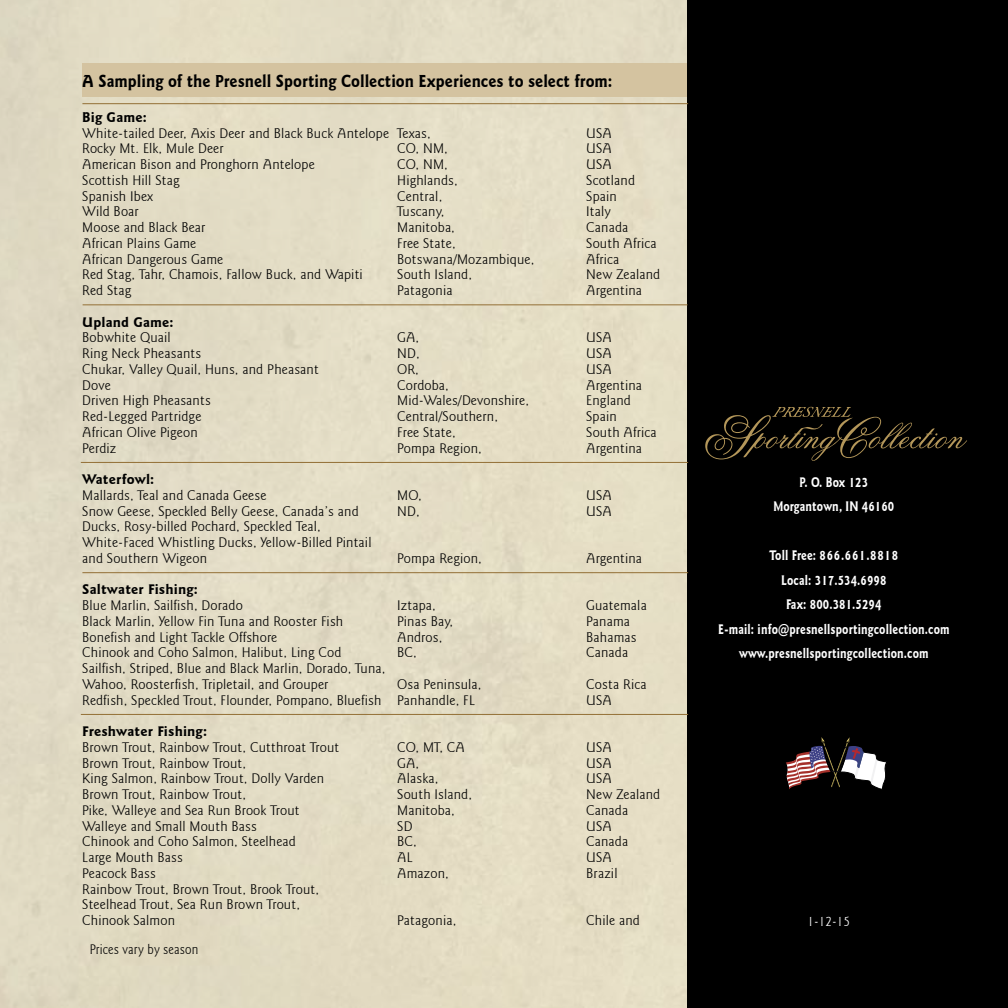
<style>
.page{position:relative;width:1008px;height:1008px;background:#fff}
.page>*{position:absolute;margin:0;border:0;box-sizing:border-box;transform-origin:0 0}
.t1{font:700 17.5px "Goudy Sans IT Cby BT";color:#000;scale:.9 1}
.t2{font:300 14px/15.8px "Goudy Sans IT Cby BT";letter-spacing:.01em;color:#000}
.t3{font:700 14px/24.5px "Goudy Sans IT Cby BT";letter-spacing:.01em;color:#fff;text-align:center;scale:.8 1}
.t4{font:700 14px "Goudy Sans IT Cby BT";letter-spacing:.01em;color:#000}
.t5{font:300 14px "Goudy Sans IT Cby BT";letter-spacing:.01em;color:#000;scale:.9 1}
.t6{font:300 14px "Goudy Sans IT Cby BT";color:#fff;scale:.9 1}
</style>
<div class="page">
<div style="left:0;top:0;width:688px;height:1008px;background:#e3dcc4"></div>
<div style="left:83px;top:63px;width:604px;height:33px;background:#d4c3a0"></div>
<div style="left:688px;top:0;width:320px;height:1008px;background:#000"></div>
<hr style="left:83px;top:304px;width:605px;height:1px;background:#936f35">
<hr style="left:82px;top:103px;width:606px;height:1px;background:#936f35">
<hr style="left:81px;top:714px;width:607px;height:1px;background:#936f35">
<hr style="left:82px;top:572px;width:606px;height:1px;background:#936f35">
<hr style="left:81px;top:462px;width:607px;height:1px;background:#936f35">
<svg style="left:705px;top:407px;width:262px;height:54px"></svg>
<svg style="left:786px;top:737px;width:100px;height:53px"></svg>
<p class="t1" style="left:82px;top:70px;width:591px">A Sampling of the Presnell Sporting Collection Experiences to select from:</p>
<p class="t4" style="left:82px;top:108px;width:66px">Big Game:</p>
<p class="t2" style="left:82px;top:125px;width:350px">White-tailed Deer, Axis Deer and Black Buck Antelope Texas,</p>
<p class="t2" style="left:586px;top:125px;width:27px">USA</p>
<p class="t2" style="left:82px;top:141px;width:143px">Rocky Mt. Elk, Mule Deer</p>
<p class="t2" style="left:397px;top:141px;width:52px">CO, NM,</p>
<p class="t2" style="left:586px;top:141px;width:27px">USA</p>
<p class="t2" style="left:82px;top:157px;width:234px">American Bison and Pronghorn Antelope</p>
<p class="t2" style="left:397px;top:157px;width:52px">CO, NM,</p>
<p class="t2" style="left:586px;top:157px;width:27px">USA</p>
<p class="t2" style="left:82px;top:172px;width:99px">Scottish Hill Stag</p>
<p class="t2" style="left:397px;top:172px;width:62px">Highlands,</p>
<p class="t2" style="left:586px;top:172px;width:50px">Scotland</p>
<p class="t2" style="left:82px;top:188px;width:72px">Spanish Ibex</p>
<p class="t2" style="left:397px;top:188px;width:47px">Central,</p>
<p class="t2" style="left:586px;top:188px;width:32px">Spain</p>
<p class="t2" style="left:82px;top:204px;width:58px">Wild Boar</p>
<p class="t2" style="left:397px;top:204px;width:49px">Tuscany,</p>
<p class="t2" style="left:586px;top:204px;width:26px">Italy</p>
<p class="t2" style="left:82px;top:220px;width:125px">Moose and Black Bear</p>
<p class="t2" style="left:397px;top:220px;width:59px">Manitoba,</p>
<p class="t2" style="left:586px;top:220px;width:44px">Canada</p>
<p class="t2" style="left:82px;top:235px;width:116px">African Plains Game</p>
<p class="t2" style="left:397px;top:235px;width:60px">Free State,</p>
<p class="t2" style="left:586px;top:235px;width:72px">South Africa</p>
<p class="t2" style="left:82px;top:251px;width:142px">African Dangerous Game</p>
<p class="t2" style="left:397px;top:251px;width:139px">Botswana/Mozambique,</p>
<p class="t2" style="left:586px;top:251px;width:35px">Africa</p>
<p class="t2" style="left:82px;top:267px;width:282px">Red Stag, Tahr, Chamois, Fallow Buck, and Wapiti</p>
<p class="t2" style="left:397px;top:267px;width:76px">South Island,</p>
<p class="t2" style="left:586px;top:267px;width:76px">New Zealand</p>
<p class="t2" style="left:82px;top:283px;width:51px">Red Stag</p>
<p class="t2" style="left:397px;top:283px;width:57px">Patagonia</p>
<p class="t2" style="left:586px;top:283px;width:57px">Argentina</p>
<p class="t4" style="left:82px;top:313px;width:93px">Upland Game:</p>
<p class="t2" style="left:82px;top:330px;width:90px">Bobwhite Quail</p>
<p class="t2" style="left:397px;top:330px;width:24px">GA,</p>
<p class="t2" style="left:586px;top:330px;width:27px">USA</p>
<p class="t2" style="left:82px;top:346px;width:121px">Ring Neck Pheasants</p>
<p class="t2" style="left:397px;top:346px;width:24px">ND,</p>
<p class="t2" style="left:586px;top:346px;width:27px">USA</p>
<p class="t2" style="left:82px;top:361px;width:238px">Chukar, Valley Quail, Huns, and Pheasant</p>
<p class="t2" style="left:397px;top:361px;width:23px">OR,</p>
<p class="t2" style="left:586px;top:361px;width:27px">USA</p>
<p class="t2" style="left:82px;top:377px;width:30px">Dove</p>
<p class="t2" style="left:397px;top:377px;width:53px">Cordoba,</p>
<p class="t2" style="left:586px;top:377px;width:57px">Argentina</p>
<p class="t2" style="left:82px;top:393px;width:130px">Driven High Pheasants</p>
<p class="t2" style="left:397px;top:393px;width:133px">Mid-Wales/Devonshire,</p>
<p class="t2" style="left:586px;top:393px;width:46px">England</p>
<p class="t2" style="left:82px;top:409px;width:121px">Red-Legged Partridge</p>
<p class="t2" style="left:397px;top:409px;width:102px">Central/Southern,</p>
<p class="t2" style="left:586px;top:409px;width:32px">Spain</p>
<p class="t2" style="left:82px;top:424px;width:117px">African Olive Pigeon</p>
<p class="t2" style="left:397px;top:424px;width:60px">Free State,</p>
<p class="t2" style="left:586px;top:424px;width:72px">South Africa</p>
<p class="t2" style="left:82px;top:440px;width:36px">Perdiz</p>
<p class="t2" style="left:397px;top:440px;width:86px">Pompa Region,</p>
<p class="t2" style="left:586px;top:440px;width:57px">Argentina</p>
<p class="t4" style="left:82px;top:471px;width:74px">Waterfowl:</p>
<p class="t2" style="left:82px;top:487px;width:186px">Mallards, Teal and Canada Geese</p>
<p class="t2" style="left:397px;top:487px;width:26px">MO,</p>
<p class="t2" style="left:586px;top:487px;width:27px">USA</p>
<p class="t2" style="left:82px;top:503px;width:278px">Snow Geese, Speckled Belly Geese, Canada’s and</p>
<p class="t2" style="left:397px;top:503px;width:24px">ND,</p>
<p class="t2" style="left:586px;top:503px;width:27px">USA</p>
<p class="t2" style="left:82px;top:519px;width:291px">Ducks, Rosy-billed Pochard, Speckled Teal,<br>White-Faced Whistling Ducks, Yellow-Billed Pintail and Southern Wigeon</p>
<p class="t2" style="left:397px;top:550px;width:86px">Pompa Region,</p>
<p class="t2" style="left:586px;top:550px;width:57px">Argentina</p>
<p class="t4" style="left:82px;top:581px;width:117px">Saltwater Fishing:</p>
<p class="t2" style="left:82px;top:598px;width:162px">Blue Marlin, Sailfish, Dorado</p>
<p class="t2" style="left:397px;top:598px;width:40px">Iztapa,</p>
<p class="t2" style="left:586px;top:598px;width:62px">Guatemala</p>
<p class="t2" style="left:82px;top:613px;width:263px">Black Marlin, Yellow Fin Tuna and Rooster Fish</p>
<p class="t2" style="left:397px;top:613px;width:57px">Pinas Bay,</p>
<p class="t2" style="left:586px;top:613px;width:45px">Panama</p>
<p class="t2" style="left:82px;top:629px;width:197px">Bonefish and Light Tackle Offshore</p>
<p class="t2" style="left:397px;top:629px;width:47px">Andros,</p>
<p class="t2" style="left:586px;top:629px;width:52px">Bahamas</p>
<p class="t2" style="left:82px;top:645px;width:261px">Chinook and Coho Salmon, Halibut, Ling Cod</p>
<p class="t2" style="left:397px;top:645px;width:21px">BC,</p>
<p class="t2" style="left:586px;top:645px;width:44px">Canada</p>
<p class="t2" style="left:82px;top:661px;width:305px">Sailfish, Striped, Blue and Black Marlin, Dorado, Tuna,<br>Wahoo, Roosterfish, Tripletail, and Grouper</p>
<p class="t2" style="left:397px;top:676px;width:86px">Osa Peninsula,</p>
<p class="t2" style="left:586px;top:676px;width:62px">Costa Rica</p>
<p class="t2" style="left:82px;top:692px;width:394px">Redfish, Speckled Trout, Flounder, Pompano, Bluefish Panhandle, FL</p>
<p class="t2" style="left:586px;top:692px;width:27px">USA</p>
<p class="t4" style="left:82px;top:723px;width:126px">Freshwater Fishing:</p>
<p class="t2" style="left:82px;top:739px;width:259px">Brown Trout, Rainbow Trout, Cutthroat Trout</p>
<p class="t2" style="left:397px;top:739px;width:69px">CO, MT, CA</p>
<p class="t2" style="left:586px;top:739px;width:27px">USA</p>
<p class="t2" style="left:82px;top:755px;width:165px">Brown Trout, Rainbow Trout,</p>
<p class="t2" style="left:397px;top:755px;width:24px">GA,</p>
<p class="t2" style="left:586px;top:755px;width:27px">USA</p>
<p class="t2" style="left:82px;top:771px;width:243px">King Salmon, Rainbow Trout, Dolly Varden</p>
<p class="t2" style="left:397px;top:771px;width:43px">Alaska,</p>
<p class="t2" style="left:586px;top:771px;width:27px">USA</p>
<p class="t2" style="left:82px;top:787px;width:165px">Brown Trout, Rainbow Trout,</p>
<p class="t2" style="left:397px;top:787px;width:76px">South Island,</p>
<p class="t2" style="left:586px;top:787px;width:76px">New Zealand</p>
<p class="t2" style="left:82px;top:802px;width:219px">Pike, Walleye and Sea Run Brook Trout</p>
<p class="t2" style="left:397px;top:802px;width:59px">Manitoba,</p>
<p class="t2" style="left:586px;top:802px;width:44px">Canada</p>
<p class="t2" style="left:82px;top:818px;width:176px">Walleye and Small Mouth Bass</p>
<p class="t2" style="left:397px;top:818px;width:17px">SD</p>
<p class="t2" style="left:586px;top:818px;width:27px">USA</p>
<p class="t2" style="left:82px;top:834px;width:215px">Chinook and Coho Salmon, Steelhead</p>
<p class="t2" style="left:397px;top:834px;width:21px">BC,</p>
<p class="t2" style="left:586px;top:834px;width:44px">Canada</p>
<p class="t2" style="left:82px;top:850px;width:102px">Large Mouth Bass</p>
<p class="t2" style="left:397px;top:850px;width:17px">AL</p>
<p class="t2" style="left:586px;top:850px;width:27px">USA</p>
<p class="t2" style="left:82px;top:865px;width:75px">Peacock Bass</p>
<p class="t2" style="left:397px;top:865px;width:53px">Amazon,</p>
<p class="t2" style="left:586px;top:865px;width:33px">Brazil</p>
<p class="t2" style="left:82px;top:881px;width:238px">Rainbow Trout, Brown Trout, Brook Trout,<br>Steelhead Trout, Sea Run Brown Trout,<br>Chinook Salmon</p>
<p class="t2" style="left:397px;top:913px;width:61px">Patagonia,</p>
<p class="t2" style="left:586px;top:913px;width:55px">Chile and</p>
<p class="t5" style="left:90px;top:941px;width:122px">Prices vary by season</p>
<p class="t3" style="left:773px;top:470px;width:153px">P. O. Box 123<br>Morgantown, IN 46160</p>
<p class="t3" style="left:718px;top:543px;width:291px">Toll Free: 866.661.8818<br>Local: 317.534.6998<br>Fax: 800.381.5294<br>E-mail: info@presnellsportingcollection.com www.presnellsportingcollection.com</p>
<p class="t6" style="left:807px;top:913px;width:49px">1-12-15</p>
</div>
